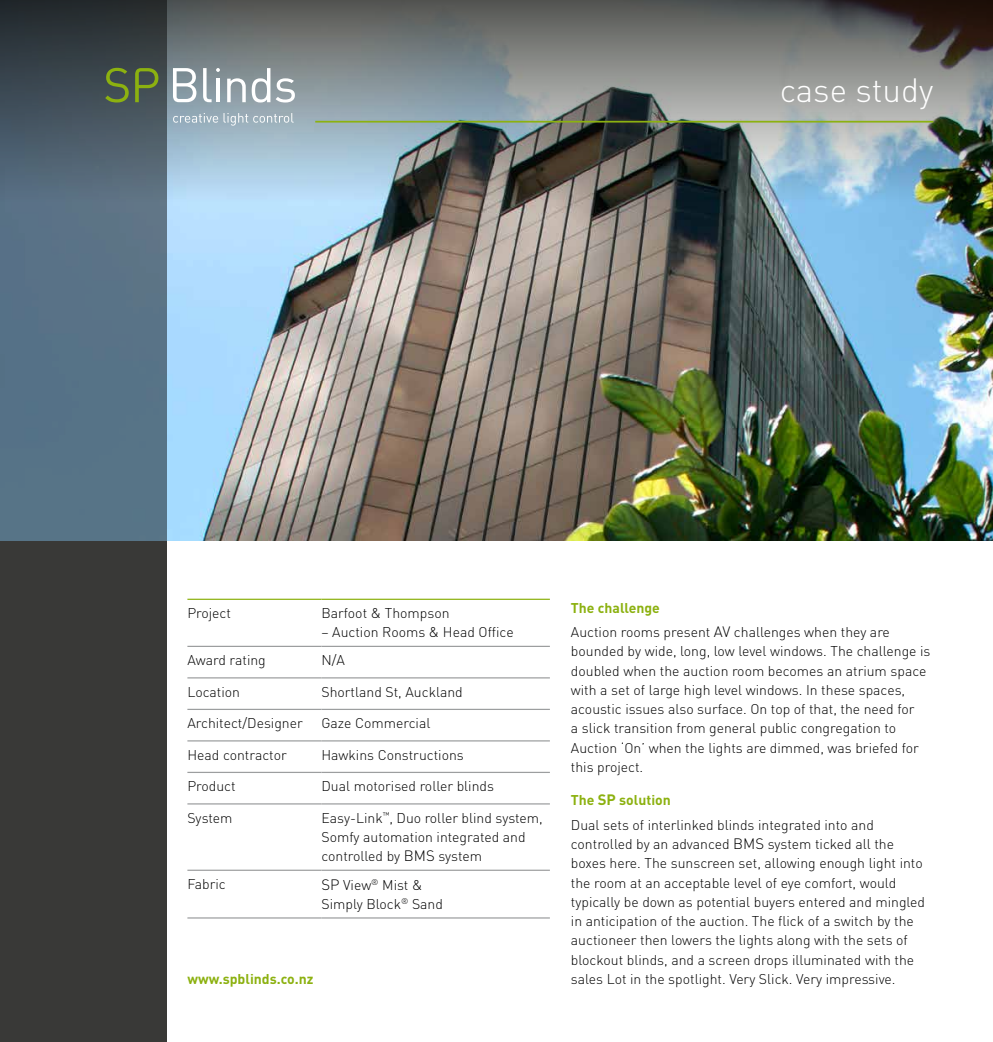
<style>
.page{position:relative;width:993px;height:1042px;background:#fff}
.page>*{position:absolute;margin:0;border:0;box-sizing:border-box;transform-origin:0 0}
.t1{font:300 33.25px "DIN";color:#fff}
.t2{font:300 14px/19.2px "DIN";color:#000}
.t3{font:700 14px "DIN";color:#8cb110}
.s1{font-size:14.88px}
.s2{font-weight:700;color:#8cb110}
.s3{font-weight:700;font-size:14.88px;color:#8cb110}
</style>
<div class="page">
<div style="left:0;top:541px;width:166px;height:501px;background:#393937"></div>
<img style="left:166px;top:203px;width:826px;height:338px">
<hr style="left:187px;top:646px;width:134px;height:1px;background:#9c9e9f">
<hr style="left:321px;top:646px;width:228px;height:1px;background:#9c9e9f">
<hr style="left:187px;top:677px;width:134px;height:1px;background:#9c9e9f">
<hr style="left:321px;top:677px;width:228px;height:1px;background:#9c9e9f">
<hr style="left:187px;top:709px;width:134px;height:1px;background:#9c9e9f">
<hr style="left:321px;top:709px;width:228px;height:1px;background:#9c9e9f">
<hr style="left:187px;top:740px;width:134px;height:1px;background:#9c9e9f">
<hr style="left:321px;top:740px;width:228px;height:1px;background:#9c9e9f">
<hr style="left:187px;top:772px;width:134px;height:1px;background:#9c9e9f">
<hr style="left:321px;top:772px;width:228px;height:1px;background:#9c9e9f">
<hr style="left:187px;top:803px;width:134px;height:1px;background:#9c9e9f">
<hr style="left:321px;top:803px;width:228px;height:1px;background:#9c9e9f">
<hr style="left:187px;top:869px;width:134px;height:2px;background:#9c9e9f">
<hr style="left:321px;top:869px;width:228px;height:2px;background:#9c9e9f">
<hr style="left:187px;top:917px;width:134px;height:1px;background:#9c9e9f">
<hr style="left:321px;top:917px;width:228px;height:1px;background:#9c9e9f">
<hr style="left:187px;top:599px;width:134px;height:1px;background:#8cb110">
<hr style="left:321px;top:599px;width:228px;height:1px;background:#8cb110">
<img style="left:166px;top:0;width:826px;height:203px">
<svg style="left:0;top:0;width:166px;height:541px;background:#4f6576"></svg>
<svg style="left:173px;top:113px;width:120px;height:13px;background:#a9bac5"></svg>
<svg style="left:105px;top:68px;width:24px;height:34px"></svg>
<svg style="left:135px;top:68px;width:23px;height:34px"></svg>
<svg style="left:173px;top:68px;width:23px;height:34px"></svg>
<svg style="left:227px;top:68px;width:68px;height:34px"></svg>
<svg style="left:203px;top:68px;width:17px;height:34px"></svg>
<hr style="left:315px;top:121px;width:618px;height:2px;background:#8cb110">
<h1 class="t1" style="left:779px;top:69px;width:155px">case study</h1>
<p class="t2" style="left:187px;top:603px;width:45px">Project</p>
<p class="t2" style="left:321px;top:603px;width:129px">Barfoot &amp; Thompson</p>
<p class="t2" style="left:321px;top:622px;width:194px">– Auction Rooms &amp; Head Office</p>
<p class="t2" style="left:187px;top:650px;width:80px">Award rating</p>
<p class="t2" style="left:321px;top:650px;width:25px">N/A</p>
<p class="t2" style="left:187px;top:682px;width:54px">Location</p>
<p class="t2" style="left:321px;top:682px;width:143px">Shortland St, Auckland</p>
<p class="t2" style="left:187px;top:713px;width:117px">Architect/Designer</p>
<p class="t2" style="left:321px;top:713px;width:110px">Gaze Commercial</p>
<p class="t2" style="left:187px;top:745px;width:101px">Head contractor</p>
<p class="t2" style="left:321px;top:745px;width:144px">Hawkins Constructions</p>
<p class="t2" style="left:187px;top:776px;width:50px">Product</p>
<p class="t2" style="left:321px;top:776px;width:174px">Dual motorised roller blinds</p>
<p class="t2" style="left:187px;top:808px;width:47px">System</p>
<p class="t2" style="left:321px;top:808px;width:223px">Easy-Link<sup>™</sup>, Duo roller blind system,<br>Somfy automation integrated and controlled by <span class="s1">BMS</span> system</p>
<p class="t2" style="left:187px;top:874px;width:40px">Fabric</p>
<p class="t2" style="left:321px;top:875px;width:123px"><span class="s1">SP</span> View<sup>®</sup> Mist &amp;<br>Simply Block<sup>®</sup> Sand</p>
<p class="t3" style="left:187px;top:969px;width:128px">www.spblinds.co.nz</p>
<p class="t2" style="left:570px;top:595px;width:320px;line-height:24.5px"><span class="s2">The challenge<br></span>Auction rooms present <span class="s1">AV</span> challenges when they are</p>
<p class="t2" style="left:570px;top:641px;width:361px">bounded by wide, long, low level windows. The challenge is doubled when the auction room becomes an atrium space with a set of large high level windows. In these spaces, acoustic issues also surface. On top of that, the need for<br>a slick transition from general public congregation to Auction ‘On’ when the lights are dimmed, was briefed for this project.</p>
<p class="t2" style="left:570px;top:788px;width:304px;line-height:24.5px"><span class="s2">The</span> <span class="s3">SP</span> <span class="s2">solution<br></span>Dual sets of interlinked blinds integrated into and</p>
<p class="t2" style="left:570px;top:834px;width:355px">controlled by an advanced <span class="s1">BMS</span> system ticked all the boxes here. The sunscreen set, allowing enough light into the room at an acceptable level of eye comfort, would typically be down as potential buyers entered and mingled in anticipation of the auction. The flick of a switch by the auctioneer then lowers the lights along with the sets of blockout blinds, and a screen drops illuminated with the sales Lot in the spotlight. Very Slick. Very impressive.</p>
</div>
